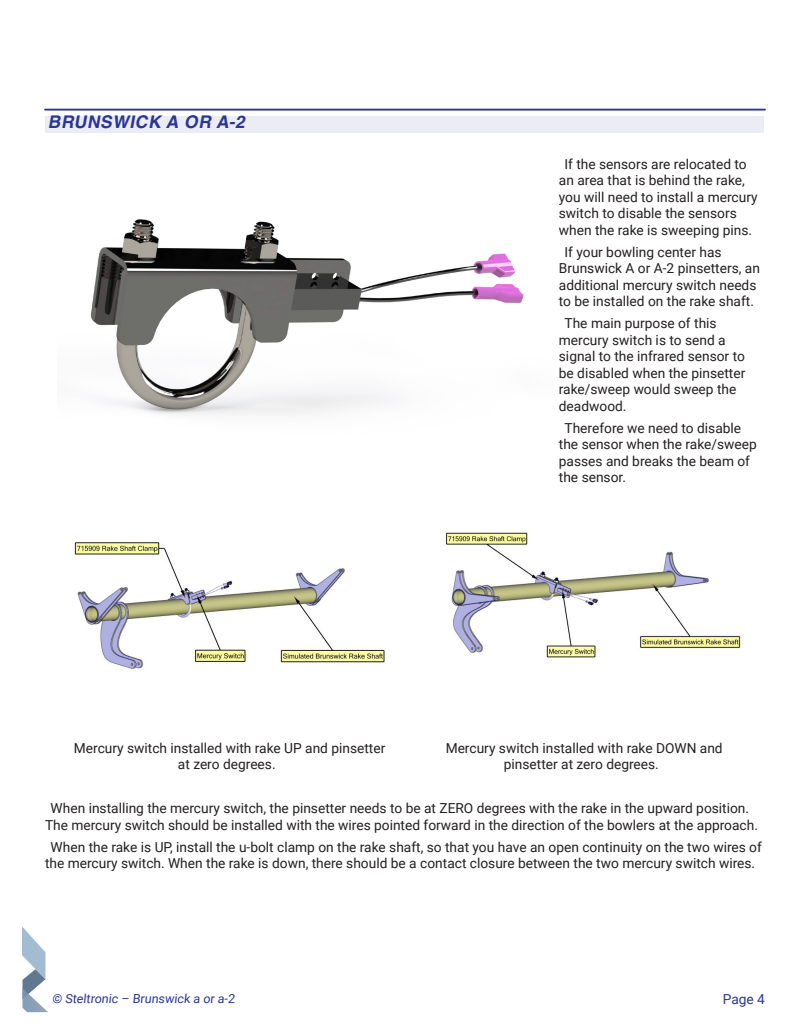
<style>
.page{position:relative;width:810px;height:1035px;background:#fff}
.page>*{position:absolute;margin:0;border:0;box-sizing:border-box;transform-origin:0 0}
.Heading{font:italic 700 17.5px "Helvetica LT Std";color:#293695}
.Body_Text{font:13.75px/16.5px "Roboto";color:#231f20}
.t1{font:13.75px "Roboto";color:#293695}
.t2{font:12.5px "Roboto";color:#293695}
</style>
<div class="page">
<svg style="left:22px;top:926px;width:26px;height:86px"></svg>
<div style="left:46px;top:116px;width:718px;height:17px;background:#ececf5"></div>
<hr style="left:45px;top:109px;width:720px;height:2px;background:#293695">
<img style="left:90px;top:219px;width:434px;height:196px">
<img style="left:74px;top:542px;width:311px;height:128px">
<img style="left:446px;top:532px;width:295px;height:126px">
<p class="Heading" style="left:48px;top:111px;width:202px">BRUNSWICK A OR A-2</p>
<p class="Body_Text" style="left:559px;top:155px;width:200px;text-indent:6px">If the sensors are relocated to an area that is behind the rake, you will need to install a mercury switch to disable the sensors when the rake is sweeping pins.</p>
<p class="Body_Text" style="left:559px;top:243px;width:203px;text-indent:6px">If your bowling center has<br>Brunswick A or A-2 pinsetters, an additional mercury switch needs to be installed on the rake shaft.</p>
<p class="Body_Text" style="left:559px;top:315px;width:188px;text-indent:6px">The main purpose of this mercury switch is to send a signal to the infrared sensor to be disabled when the pinsetter rake/sweep would sweep the deadwood.</p>
<p class="Body_Text" style="left:559px;top:419px;width:199px;text-indent:6px">Therefore we need to disable the sensor when the rake/sweep passes and breaks the beam of the sensor.</p>
<p class="Body_Text" style="left:74px;top:739px;width:313px;text-align:center">Mercury switch installed with rake UP and pinsetter at zero degrees.</p>
<p class="Body_Text" style="left:446px;top:739px;width:279px;text-align:center">Mercury switch installed with rake DOWN and pinsetter at zero degrees.</p>
<p class="Body_Text" style="left:45px;top:799px;width:714px;text-align:center">When installing the mercury switch, the pinsetter needs to be at ZERO degrees with the rake in the upward position.<br>The mercury switch should be installed with the wires pointed forward in the direction of the bowlers at the approach.</p>
<p class="Body_Text" style="left:45px;top:838px;width:718px;text-align:center">When the rake is UP, install the u-bolt clamp on the rake shaft, so that you have an open continuity on the two wires of the mercury switch. When the rake is down, there should be a contact closure between the two mercury switch wires.</p>
<p class="t2" style="left:52px;top:990px;width:186px">© Steltronic – Brunswick a or a-2</p>
<p class="t1" style="left:723px;top:990px;width:44px">Page 4</p>
</div>
